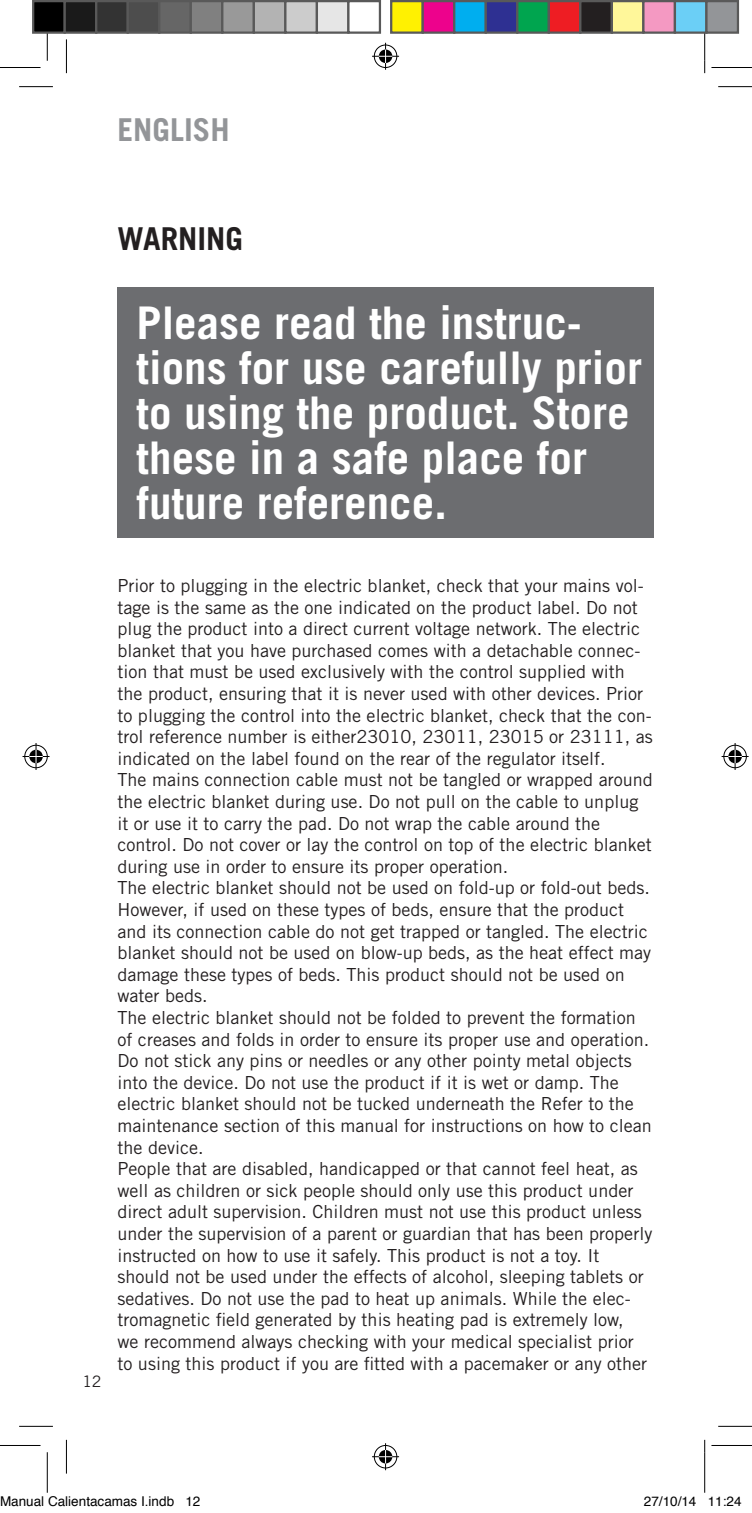
<style>
.page{position:relative;width:752px;height:1513px;background:#fff}
.page>*{position:absolute;margin:0;border:0;box-sizing:border-box;transform-origin:0 0}
.t1{font:700 45px/45px "Trade Gothic LT Std";color:#fff}
.t2{font:700 31.5px "Trade Gothic LT Std";color:#939598}
.t3{font:700 31.5px "Trade Gothic LT Std";color:#231f20}
.t4{font:18px/21.6px "Trade Gothic LT Std";color:#231f20}
.t5{font:15.75px "Trade Gothic LT Std";color:#231f20}
.t6{font:13.5px "Helvetica";color:#000}
</style>
<div class="page">
<div style="left:117px;top:287px;width:536px;height:251px;background:#6c6d70"></div>
<hr style="left:19px;top:86px;width:34px;height:1px;background:#000">
<hr style="left:718px;top:86px;width:33px;height:1px;background:#000">
<hr style="left:19px;top:1426px;width:34px;height:1px;background:#000">
<hr style="left:718px;top:1426px;width:33px;height:1px;background:#000">
<hr style="left:66px;top:39px;width:1px;height:34px;background:#000">
<hr style="left:66px;top:1439px;width:1px;height:34px;background:#000">
<hr style="left:704px;top:39px;width:1px;height:34px;background:#000">
<hr style="left:704px;top:1439px;width:1px;height:34px;background:#000">
<hr style="left:0;top:67px;width:40px;height:1px;background:#000">
<hr style="left:711px;top:67px;width:40px;height:1px;background:#000">
<hr style="left:0;top:1445px;width:40px;height:1px;background:#000">
<hr style="left:711px;top:1445px;width:40px;height:1px;background:#000">
<hr style="left:47px;top:20px;width:1px;height:41px;background:#000">
<hr style="left:47px;top:1452px;width:1px;height:40px;background:#000">
<hr style="left:704px;top:20px;width:1px;height:41px;background:#000">
<hr style="left:704px;top:1452px;width:1px;height:40px;background:#000">
<svg style="left:372px;top:43px;width:27px;height:27px"></svg>
<svg style="left:372px;top:1443px;width:27px;height:27px"></svg>
<svg style="left:23px;top:743px;width:27px;height:27px"></svg>
<svg style="left:721px;top:743px;width:27px;height:27px"></svg>
<div style="left:33px;top:1px;width:32px;height:32px;background:#000"></div>
<div style="left:32px;top:0;width:34px;height:34px;border:2px solid #595959"></div>
<div style="left:65px;top:1px;width:31px;height:32px;background:#1a1a1a"></div>
<div style="left:64px;top:0;width:33px;height:34px;border:2px solid #595959"></div>
<div style="left:96px;top:1px;width:32px;height:32px;background:#333"></div>
<div style="left:95px;top:0;width:34px;height:34px;border:2px solid #595959"></div>
<div style="left:128px;top:1px;width:31px;height:32px;background:#4d4d4d"></div>
<div style="left:127px;top:0;width:33px;height:34px;border:2px solid #595959"></div>
<div style="left:159px;top:1px;width:32px;height:32px;background:#666"></div>
<div style="left:158px;top:0;width:34px;height:34px;border:2px solid #595959"></div>
<div style="left:191px;top:1px;width:31px;height:32px;background:#808080"></div>
<div style="left:190px;top:0;width:33px;height:34px;border:2px solid #595959"></div>
<div style="left:222px;top:1px;width:32px;height:32px;background:#999"></div>
<div style="left:221px;top:0;width:34px;height:34px;border:2px solid #595959"></div>
<div style="left:254px;top:1px;width:31px;height:32px;background:#b3b3b3"></div>
<div style="left:253px;top:0;width:33px;height:34px;border:2px solid #595959"></div>
<div style="left:285px;top:1px;width:32px;height:32px;background:#ccc"></div>
<div style="left:284px;top:0;width:34px;height:34px;border:2px solid #595959"></div>
<div style="left:317px;top:1px;width:31px;height:32px;background:#e6e6e6"></div>
<div style="left:316px;top:0;width:33px;height:34px;border:2px solid #595959"></div>
<div style="left:347px;top:0;width:34px;height:34px;border:2px solid #595959"></div>
<div style="left:391px;top:1px;width:31px;height:32px;background:#fff101"></div>
<div style="left:390px;top:0;width:34px;height:34px;border:2px solid #595959"></div>
<div style="left:422px;top:1px;width:32px;height:32px;background:#ed028c"></div>
<div style="left:421px;top:0;width:34px;height:34px;border:2px solid #595959"></div>
<div style="left:454px;top:1px;width:31px;height:32px;background:#00aeef"></div>
<div style="left:453px;top:0;width:34px;height:34px;border:2px solid #595959"></div>
<div style="left:485px;top:1px;width:32px;height:32px;background:#2e3092"></div>
<div style="left:484px;top:0;width:34px;height:34px;border:2px solid #595959"></div>
<div style="left:517px;top:1px;width:31px;height:32px;background:#00a54f"></div>
<div style="left:516px;top:0;width:34px;height:34px;border:2px solid #595959"></div>
<div style="left:548px;top:1px;width:32px;height:32px;background:#ee1d23"></div>
<div style="left:547px;top:0;width:34px;height:34px;border:2px solid #595959"></div>
<div style="left:580px;top:1px;width:31px;height:32px;background:#231f20"></div>
<div style="left:579px;top:0;width:34px;height:34px;border:2px solid #595959"></div>
<div style="left:611px;top:1px;width:32px;height:32px;background:#fff79a"></div>
<div style="left:610px;top:0;width:34px;height:34px;border:2px solid #595959"></div>
<div style="left:643px;top:1px;width:31px;height:32px;background:#f499c2"></div>
<div style="left:642px;top:0;width:34px;height:34px;border:2px solid #595959"></div>
<div style="left:674px;top:1px;width:32px;height:32px;background:#6bcff6"></div>
<div style="left:673px;top:0;width:34px;height:34px;border:2px solid #595959"></div>
<div style="left:706px;top:1px;width:31px;height:32px;background:#939598"></div>
<div style="left:705px;top:0;width:34px;height:34px;border:2px solid #595959"></div>
<h2 class="t2" style="left:117px;top:111px;width:114px">ENGLISH</h2>
<h2 class="t3" style="left:117px;top:219px;width:127px">WARNING</h2>
<h1 class="t1" style="left:137px;top:300px;width:506px">Please read the instruc&shy;tions for use carefully prior to using the product. Store these in a safe place for future reference.</h1>
<p class="t5" style="left:82px;top:1371px;width:21px">12</p>
<p class="t4" style="left:117px;top:574px;width:536px">Prior to plugging in the electric blanket, check that your mains vol&shy;tage is the same as the one indicated on the product label. Do not plug the product into a direct current voltage network. The electric blanket that you have purchased comes with a detachable connec&shy;tion that must be used exclusively with the control supplied with the product, ensuring that it is never used with other devices. Prior to plugging the control into the electric blanket, check that the con&shy;trol reference number is either23010, 23011, 23015 or 23111, as indicated on the label found on the rear of the regulator itself.<br>The mains connection cable must not be tangled or wrapped around the electric blanket during use. Do not pull on the cable to unplug it or use it to carry the pad. Do not wrap the cable around the control. Do not cover or lay the control on top of the electric blanket during use in order to ensure its proper operation.<br>The electric blanket should not be used on fold-up or fold-out beds.<br>However, if used on these types of beds, ensure that the product and its connection cable do not get trapped or tangled. The electric blanket should not be used on blow-up beds, as the heat effect may damage these types of beds. This product should not be used on water beds.<br>The electric blanket should not be folded to prevent the formation of creases and folds in order to ensure its proper use and operation.<br>Do not stick any pins or needles or any other pointy metal objects into the device. Do not use the product if it is wet or damp. The electric blanket should not be tucked underneath the Refer to the maintenance section of this manual for instructions on how to clean the device.<br>People that are disabled, handicapped or that cannot feel heat, as well as children or sick people should only use this product under direct adult supervision. Children must not use this product unless under the supervision of a parent or guardian that has been properly instructed on how to use it safely. This product is not a toy. It should not be used under the effects of alcohol, sleeping tablets or sedatives. Do not use the pad to heat up animals. While the elec&shy;tromagnetic field generated by this heating pad is extremely low,<br>we recommend always checking with your medical specialist prior to using this product if you are fitted with a pacemaker or any other</p>
<p class="t6" style="left:0;top:1491px;width:202px">Manual Calientacamas I.indb 12</p>
<p class="t6" style="left:643px;top:1491px;width:99px">27/10/14 11:24</p>
</div>
